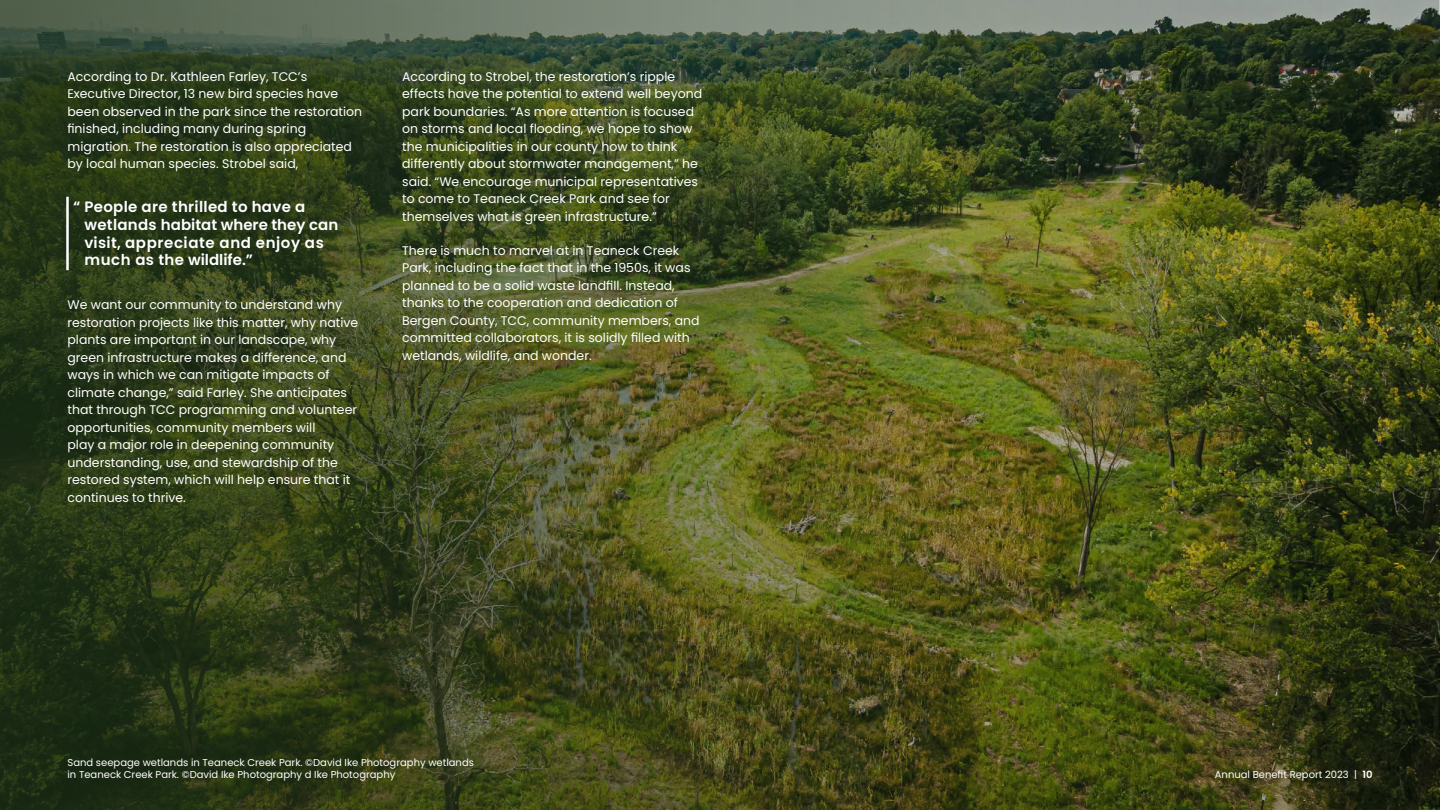
<style>
.page{position:relative;width:1440px;height:810px;background:#fff}
.page>*{position:absolute;margin:0;border:0;box-sizing:border-box;transform-origin:0 0}
.Pull_Quote_white{font:600 15px/17.5px "Poppins";letter-spacing:.02em;color:#fff}
.Body_copy{font:12.5px/17.5px "Poppins";color:#fff}
.t1{font:10px/12px "Poppins";color:#fff}
.s1{font-weight:600}
</style>
<div class="page">
<img style="left:0;top:0;width:1439px;height:810px">
<hr style="left:66px;top:197px;width:3px;height:73px;background:#fff">
<p class="Body_copy" style="left:68px;top:68px;width:296px">According to Dr. Kathleen Farley, TCC’s Executive Director, 13 new bird species have been observed in the park since the restoration finished, including many during spring migration. The restoration is also appreciated by local human species. Strobel said,</p>
<p class="Pull_Quote_white" style="left:84px;top:199px;width:255px;text-indent:-11px">“ People are thrilled to have a wetlands habitat where they can visit, appreciate and enjoy as much as the wildlife.”</p>
<p class="Body_copy" style="left:68px;top:296px;width:292px">We want our community to understand why restoration projects like this matter, why native plants are important in our landscape, why green infrastructure makes a difference, and ways in which we can mitigate impacts of climate change,” said Farley. She anticipates that through TCC programming and volunteer opportunities, community members will<br>play a major role in deepening community understanding, use, and stewardship of the restored system, which will help ensure that it continues to thrive.</p>
<p class="Body_copy" style="left:402px;top:68px;width:302px">According to Strobel, the restoration’s ripple effects have the potential to extend well beyond park boundaries. “As more attention is focused on storms and local flooding, we hope to show the municipalities in our county how to think differently about stormwater management,” he said. “We encourage municipal representatives to come to Teaneck Creek Park and see for themselves what is green infrastructure.”</p>
<p class="Body_copy" style="left:402px;top:242px;width:299px">There is much to marvel at in Teaneck Creek Park, including the fact that in the 1950s, it was planned to be a solid waste landfill. Instead, thanks to the cooperation and dedication of Bergen County, TCC, community members, and committed collaborators, it is solidly filled with wetlands, wildlife, and wonder.</p>
<p class="t1" style="left:68px;top:757px;width:408px">Sand seepage wetlands in Teaneck Creek Park. ©David Ike Photography wetlands in Teaneck Creek Park. ©David Ike Photography d Ike Photography</p>
<p class="t1" style="left:1215px;top:769px;width:159px">Annual Benefit Report 2023 | <span class="s1">10</span></p>
</div>
